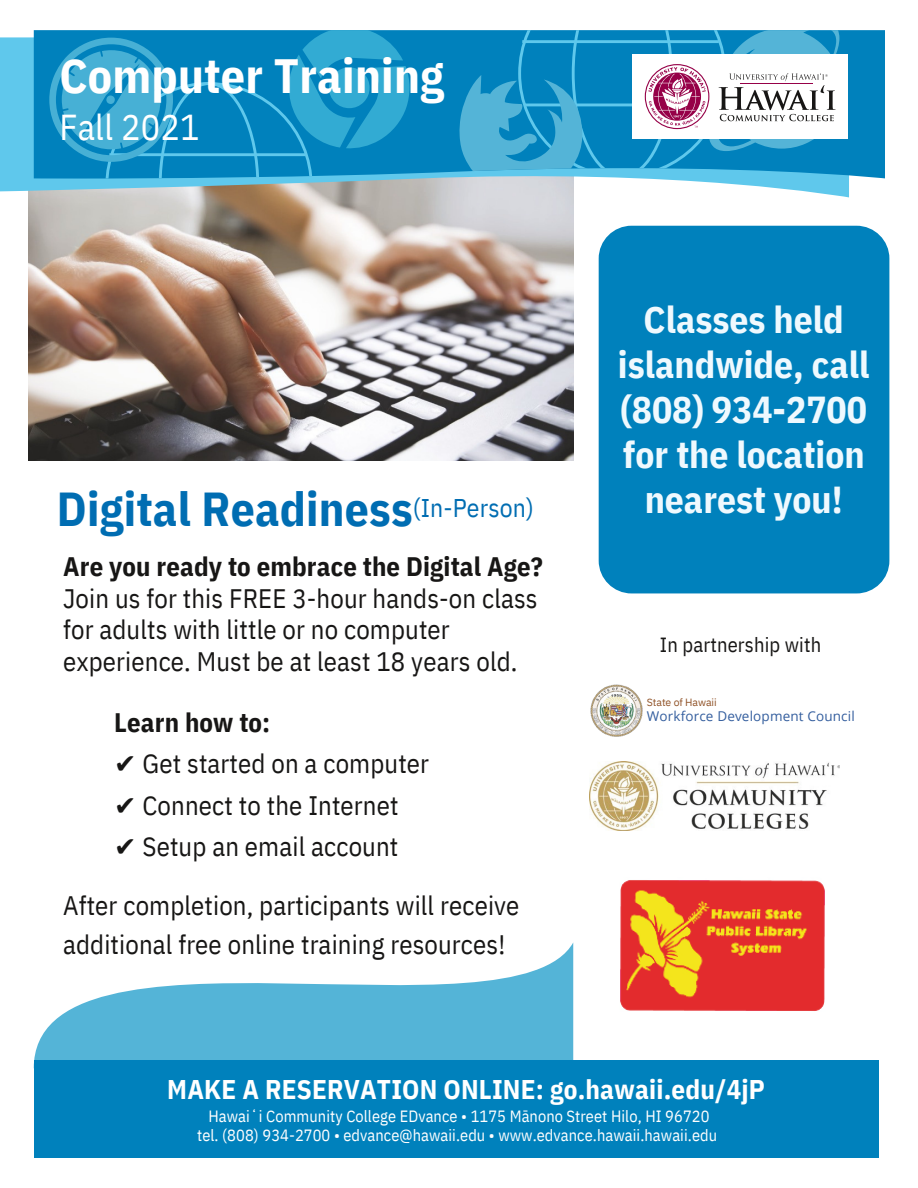
<style>
.page{position:relative;width:918px;height:1188px;background:#fff}
.page>*{position:absolute;margin:0;border:0;box-sizing:border-box;transform-origin:0 0}
.t1{font:700 48px "IBM Plex Sans Cond";letter-spacing:.005em;color:#fff}
.t2{font:700 47.55px "IBM Plex Sans Cond";letter-spacing:.005em;color:#006db2}
.t3{font:700 37.5px/45px "IBM Plex Sans Cond";color:#eff9fe;text-align:center}
.t4{font:36px "IBM Plex Sans Cond";letter-spacing:.005em;color:#fff}
.t5{font:700 27px "IBM Plex Sans Cond";letter-spacing:.005em;color:#fff}
.t6{font:26.7px/31.5px "IBM Plex Sans Cond";letter-spacing:.005em;color:#171615}
.t7{font:700 26.7px "IBM Plex Sans Cond";letter-spacing:.005em;color:#171615}
.t8{font:25.65px "IBM Plex Sans Cond";letter-spacing:.005em;color:#006db2}
.t9{font:20.4px "IBM Plex Sans Cond";letter-spacing:.005em;color:#171615}
.t10{font:16.35px "IBM Plex Sans Cond";letter-spacing:.005em;color:#fff}
.t11{font:13.5px "Open Sans";letter-spacing:.01em;color:#345e9e}
.t12{font:10.5px "IBM Plex Sans";letter-spacing:-.01em;color:#8f5126}
.s1{font-weight:700}
.s2{font-family:"DejaVu Sans"}
</style>
<div class="page">
<img style="left:28px;top:197px;width:546px;height:263px">
<svg style="left:0;top:37px;width:849px;height:160px;background:#329dca"></svg>
<svg style="left:34px;top:168px;width:851px;height:11px;background:#38a7d4"></svg>
<div style="left:632px;top:55px;width:215px;height:84px;background:#fff"></div>
<svg style="left:719px;top:73px;width:117px;height:48px"></svg>
<svg style="left:645px;top:64px;width:64px;height:65px"></svg>
<svg style="left:34px;top:943px;width:539px;height:117px;fill:#54b4d7"></svg>
<img style="left:589px;top:762px;width:250px;height:69px">
<img style="left:620px;top:880px;width:205px;height:131px">
<div style="left:34px;top:1060px;width:844px;height:98px;background:#0081bc"></div>
<div style="left:599px;top:226px;width:290px;height:367px;background:#0081bc;border-radius:33px"></div>
<img style="left:590px;top:684px;width:53px;height:53px">
<p class="t1" style="left:59px;top:44px;width:386px">Computer Training</p>
<p class="t4" style="left:59px;top:103px;width:142px">Fall 2021</p>
<p class="t2" style="left:57px;top:477px;width:357px">Digital Readiness</p>
<p class="t8" style="left:413px;top:491px;width:122px">(In-Person)</p>
<p class="t6" style="left:63px;top:550px;width:481px"><span class="s1">Are you ready to embrace the Digital Age?<br></span>Join us for this FREE 3-hour hands-on class for adults with little or no computer experience. Must be at least 18 years old.</p>
<p class="t7" style="left:114px;top:705px;width:158px">Learn how to:</p>
<p class="t6" style="left:114px;top:748px;width:316px"><span class="s2">✔</span> Get started on a computer</p>
<p class="t6" style="left:114px;top:789px;width:286px"><span class="s2">✔</span> Connect to the Internet</p>
<p class="t6" style="left:114px;top:831px;width:286px"><span class="s2">✔</span> Setup an email account</p>
<p class="t6" style="left:63px;top:889px;width:458px">After completion, participants will receive</p>
<p class="t6" style="left:63px;top:928px;width:444px">additional free online training resources!</p>
<p class="t3" style="left:618px;top:297px;width:253px">Classes held islandwide, call (808) 934-2700 for the location nearest you!</p>
<p class="t9" style="left:660px;top:631px;width:163px">In partnership with</p>
<p class="t12" style="left:647px;top:695px;width:71px">State of Hawaii</p>
<p class="t11" style="left:647px;top:706px;width:209px">Workforce Development Council</p>
<p class="t5" style="left:167px;top:1071px;width:599px">MAKE A RESERVATION ONLINE: go.hawaii.edu/4jP</p>
<p class="t10" style="left:208px;top:1105px;width:503px">Hawaiʻi Community College EDvance • 1175 Mānono Street Hilo, HI 96720</p>
<p class="t10" style="left:197px;top:1124px;width:521px">tel. (808) 934-2700 • edvance@hawaii.edu • www.edvance.hawaii.hawaii.edu</p>
</div>
